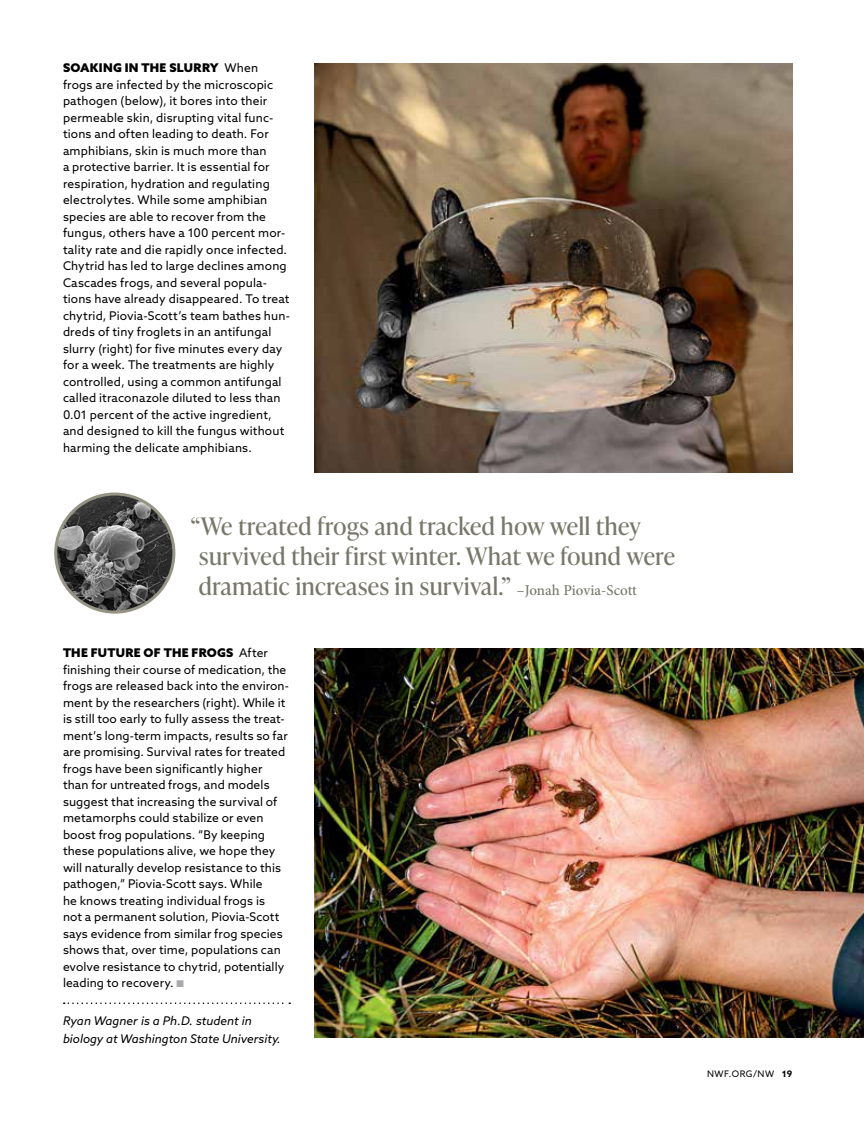
<style>
.page{position:relative;width:864px;height:1134px;background:#fff}
.page>*{position:absolute;margin:0;border:0;box-sizing:border-box;transform-origin:0 0}
.t1{font:24px/30px "Ivy Presto Headline";letter-spacing:.025em;color:#78776b}
.t2{font:12px/16.5px "Azo Sans";letter-spacing:.01em;color:#000}
.t3{font:italic 12px/18px "Azo Sans";color:#000}
.t4{font:9px "Azo Sans";letter-spacing:.06em;color:#000}
.s1{font-weight:900}
.s2{font-family:"Minion Pro";font-weight:500;font-size:15px}
.s3{color:#a7a9ac}
.s4{font-weight:700}
</style>
<div class="page">
<img style="left:314px;top:63px;width:478px;height:409px">
<img style="left:314px;top:648px;width:550px;height:390px">
<svg style="left:64px;top:1002px;width:226px;height:2px"></svg>
<img style="left:56px;top:494px;width:118px;height:118px;border-radius:59px">
<div style="left:54px;top:492px;width:121px;height:122px;border:3px solid #959485;border-radius:50%"></div>
<p class="t2" style="left:63px;top:60px;width:229px"><span class="s1">SOAKING IN THE SLURRY</span> When frogs are infected by the microscopic pathogen (below), it bores into their permeable skin, disrupting vital func&shy;tions and often leading to death. For amphibians, skin is much more than<br>a protective barrier. It is essential for respiration, hydration and regulating electrolytes. While some amphibian species are able to recover from the fungus, others have a 100 percent mor&shy;tality rate and die rapidly once infected.<br>Chytrid has led to large declines among Cascades frogs, and several popula&shy;tions have already disappeared. To treat chytrid, Piovia-Scott’s team bathes hun&shy;dreds of tiny froglets in an antifungal slurry (right) for five minutes every day for a week. The treatments are highly controlled, using a common antifungal called itraconazole diluted to less than 0.01 percent of the active ingredient, and designed to kill the fungus without harming the delicate amphibians.</p>
<h1 class="t1" style="left:199px;top:510px;width:478px;text-indent:-8px">“We treated frogs and tracked how well they survived their first winter. What we found were dramatic increases in survival.” <span class="s2">–Jonah Piovia-Scott</span></h1>
<p class="t2" style="left:63px;top:645px;width:228px"><span class="s1">THE FUTURE OF THE FROGS</span> After finishing their course of medication, the frogs are released back into the environ&shy;ment by the researchers (right). While it is still too early to fully assess the treat&shy;ment’s long-term impacts, results so far are promising. Survival rates for treated frogs have been significantly higher than for untreated frogs, and models suggest that increasing the survival of metamorphs could stabilize or even boost frog populations. “By keeping these populations alive, we hope they will naturally develop resistance to this pathogen,” Piovia-Scott says. While<br>he knows treating individual frogs is<br>not a permanent solution, Piovia-Scott says evidence from similar frog species shows that, over time, populations can evolve resistance to chytrid, potentially leading to recovery. <span class="s3">■</span></p>
<p class="t3" style="left:63px;top:1012px;width:219px">Ryan Wagner is a Ph.D. student in biology at Washington State University.</p>
<p class="t4" style="left:707px;top:1068px;width:87px">NWF.ORG/NW <span class="s4">19</span></p>
</div>
